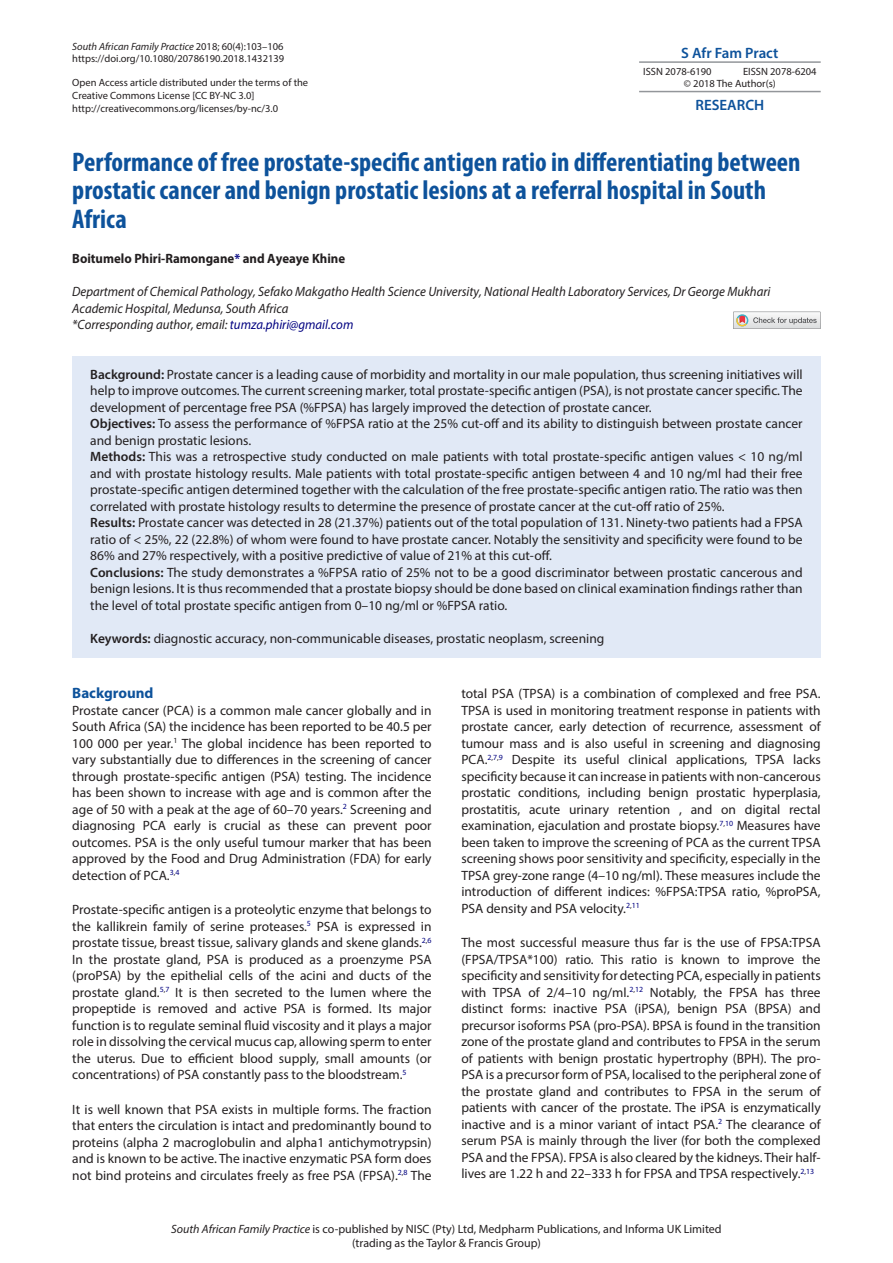
<style>
.page{position:relative;width:893px;height:1263px;background:#fff}
.page>*{position:absolute;margin:0;border:0;box-sizing:border-box;transform-origin:0 0}
.t1{font:700 condensed 27px/28.5px "Myriad Pro";color:#0d529b}
.t2{font:600 15px "Myriad Pro";color:#0d529b}
.t3{font:700 15px "Myriad Pro";color:#0d529b}
.t4{font:13.5px/16.5px "Myriad Pro";color:#231f20;text-align:justify}
.t5{font:italic 13.5px/16.5px "Myriad Pro";color:#231f20;scale:.95 1}
.t6{font:700 13.5px "Myriad Pro";color:#231f20;scale:.95 1}
.t7{font:12px/13.5px "Myriad Pro";color:#231f20;text-align:center}
.t8{font:10.5px/12.6px "Myriad Pro";color:#231f20}
.s1{font-style:italic}
.s2{color:#000080}
.s3{font-weight:600}
</style>
<div class="page">
<hr style="left:639px;top:61px;width:182px;height:2px;background:#93969a">
<hr style="left:639px;top:91px;width:182px;height:1px;background:#93969a">
<div style="left:72px;top:356px;width:749px;height:71px;background:#e1e9f6"></div>
<div style="left:72px;top:406px;width:749px;height:54px;background:#e1e9f6"></div>
<div style="left:72px;top:439px;width:749px;height:87px;background:#e1e9f6"></div>
<div style="left:72px;top:505px;width:749px;height:70px;background:#e1e9f6"></div>
<div style="left:72px;top:554px;width:749px;height:71px;background:#e1e9f6"></div>
<div style="left:72px;top:615px;width:749px;height:43px;background:#e1e9f6"></div>
<svg style="left:733px;top:312px;width:88px;height:17px"></svg>
<p class="t8" style="left:72px;top:40px;width:213px"><span class="s1">South African Family Practice</span> 2018; 60(4):103–106 https://doi.org/10.1080/20786190.2018.1432139</p>
<p class="t8" style="left:72px;top:76px;width:237px">Open Access article distributed under the terms of the<br>Creative Commons License [CC BY-NC 3.0] http://creativecommons.org/licenses/by-nc/3.0</p>
<h1 class="t1" style="left:72px;top:147px;width:730px">Performance of free prostate-specific antigen ratio in differentiating between prostatic cancer and benign prostatic lesions at a referral hospital in South<br>Africa</h1>
<p class="t6" style="left:72px;top:250px;width:289px">Boitumelo Phiri-Ramongane<span class="s2">*</span> and Ayeaye Khine</p>
<p class="t5" style="left:72px;top:283px;width:736px">Department of Chemical Pathology, Sefako Makgatho Health Science University, National Health Laboratory Services, Dr George Mukhari<br>Academic Hospital, Medunsa, South Africa<br>*Corresponding author, email: <span class="s2">tumza.phiri@gmail.com</span></p>
<p class="t4" style="left:90px;top:366px;width:714px;text-align:left"><span class="s3">Background:</span> Prostate cancer is a leading cause of morbidity and mortality in our male population, thus screening initiatives will help to improve outcomes. The current screening marker, total prostate-specific antigen (PSA), is not prostate cancer specific. The development of percentage free PSA (%FPSA) has largely improved the detection of prostate cancer.<br><span class="s3">Objectives:</span> To assess the performance of %FPSA ratio at the 25% cut-off and its ability to distinguish between prostate cancer and benign prostatic lesions.<br><span class="s3">Methods:</span> This was a retrospective study conducted on male patients with total prostate-specific antigen values &lt; 10 ng/ml and with prostate histology results. Male patients with total prostate-specific antigen between 4 and 10 ng/ml had their free prostate-specific antigen determined together with the calculation of the free prostate-specific antigen ratio. The ratio was then correlated with prostate histology results to determine the presence of prostate cancer at the cut-off ratio of 25%.<br><span class="s3">Results:</span> Prostate cancer was detected in 28 (21.37%) patients out of the total population of 131. Ninety-two patients had a FPSA ratio of &lt; 25%, 22 (22.8%) of whom were found to have prostate cancer. Notably the sensitivity and specificity were found to be 86% and 27% respectively, with a positive predictive of value of 21% at this cut-off.<br><span class="s3">Conclusions:</span> The study demonstrates a %FPSA ratio of 25% not to be a good discriminator between prostatic cancerous and benign lesions. It is thus recommended that a prostate biopsy should be done based on clinical examination findings rather than the level of total prostate specific antigen from 0–10 ng/ml or %FPSA ratio.</p>
<p class="t4" style="left:90px;top:630px;width:516px"><span class="s3">Keywords:</span> diagnostic accuracy, non-communicable diseases, prostatic neoplasm, screening</p>
<p class="t2" style="left:681px;top:43px;width:99px">S Afr Fam Pract</p>
<p class="t8" style="left:643px;top:65px;width:70px">ISSN 2078-6190</p>
<p class="t8" style="left:684px;top:65px;width:134px;text-indent:59px">EISSN 2078-6204 © 2018 The Author(s)</p>
<p class="t2" style="left:695px;top:95px;width:70px">RESEARCH</p>
<p class="t3" style="left:72px;top:683px;width:83px">Background</p>
<p class="t4" style="left:72px;top:702px;width:361px">Prostate cancer (PCA) is a common male cancer globally and in South Africa (SA) the incidence has been reported to be 40.5 per 100 000 per year.<sup>1</sup> The global incidence has been reported to vary substantially due to differences in the screening of cancer through prostate-specific antigen (PSA) testing. The incidence has been shown to increase with age and is common after the age of 50 with a peak at the age of 60–70 years.<sup>2</sup> Screening and diagnosing PCA early is crucial as these can prevent poor outcomes. PSA is the only useful tumour marker that has been approved by the Food and Drug Administration (FDA) for early detection of PCA.<sup>3</sup><sup>,</sup><sup>4</sup></p>
<p class="t4" style="left:72px;top:901px;width:361px">Prostate-specific antigen is a proteolytic enzyme that belongs to the kallikrein family of serine proteases.<sup>5</sup> PSA is expressed in prostate tissue, breast tissue, salivary glands and skene glands.<sup>2</sup><sup>,</sup><sup>6<br></sup>In the prostate gland, PSA is produced as a proenzyme PSA (proPSA) by the epithelial cells of the acini and ducts of the prostate gland.<sup>5</sup><sup>,</sup><sup>7</sup> It is then secreted to the lumen where the propeptide is removed and active PSA is formed. Its major function is to regulate seminal fluid viscosity and it plays a major role in dissolving the cervical mucus cap, allowing sperm to enter the uterus. Due to efficient blood supply, small amounts (or concentrations) of PSA constantly pass to the bloodstream.<sup>5</sup></p>
<p class="t4" style="left:72px;top:1101px;width:361px">It is well known that PSA exists in multiple forms. The fraction that enters the circulation is intact and predominantly bound to proteins (alpha 2 macroglobulin and alpha1 antichymotrypsin) and is known to be active. The inactive enzymatic PSA form does not bind proteins and circulates freely as free PSA (FPSA).<sup>2</sup><sup>,</sup><sup>8</sup> The</p>
<p class="t4" style="left:461px;top:685px;width:361px">total PSA (TPSA) is a combination of complexed and free PSA.<br>TPSA is used in monitoring treatment response in patients with prostate cancer, early detection of recurrence, assessment of tumour mass and is also useful in screening and diagnosing PCA.<sup>2</sup><sup>,</sup><sup>7</sup><sup>,</sup><sup>9</sup> Despite its useful clinical applications, TPSA lacks specificity because it can increase in patients with non-cancerous prostatic conditions, including benign prostatic hyperplasia, prostatitis, acute urinary retention , and on digital rectal examination, ejaculation and prostate biopsy.<sup>7</sup><sup>,</sup><sup>10</sup> Measures have been taken to improve the screening of PCA as the current TPSA screening shows poor sensitivity and specificity, especially in the TPSA grey-zone range (4–10 ng/ml). These measures include the introduction of different indices: %FPSA:TPSA ratio, %proPSA, PSA density and PSA velocity.<sup>2</sup><sup>,</sup><sup>11</sup></p>
<p class="t4" style="left:461px;top:934px;width:361px">The most successful measure thus far is the use of FPSA:TPSA (FPSA/TPSA*100) ratio. This ratio is known to improve the specificity and sensitivity for detecting PCA, especially in patients with TPSA of 2/4–10 ng/ml.<sup>2</sup><sup>,</sup><sup>12</sup> Notably, the FPSA has three distinct forms: inactive PSA (iPSA), benign PSA (BPSA) and precursor isoforms PSA (pro-PSA). BPSA is found in the transition zone of the prostate gland and contributes to FPSA in the serum of patients with benign prostatic hypertrophy (BPH). The pro-PSA is a precursor form of PSA, localised to the peripheral zone of the prostate gland and contributes to FPSA in the serum of patients with cancer of the prostate. The iPSA is enzymatically inactive and is a minor variant of intact PSA.<sup>2</sup> The clearance of serum PSA is mainly through the liver (for both the complexed PSA and the FPSA). FPSA is also cleared by the kidneys. Their half&shy;lives are 1.22 h and 22–333 h for FPSA and TPSA respectively.<sup>2</sup><sup>,</sup><sup>13</sup></p>
<p class="t7" style="left:171px;top:1222px;width:552px"><span class="s1">South African Family Practice</span> is co-published by NISC (Pty) Ltd, Medpharm Publications, and Informa UK Limited (trading as the Taylor &amp; Francis Group)</p>
</div>
